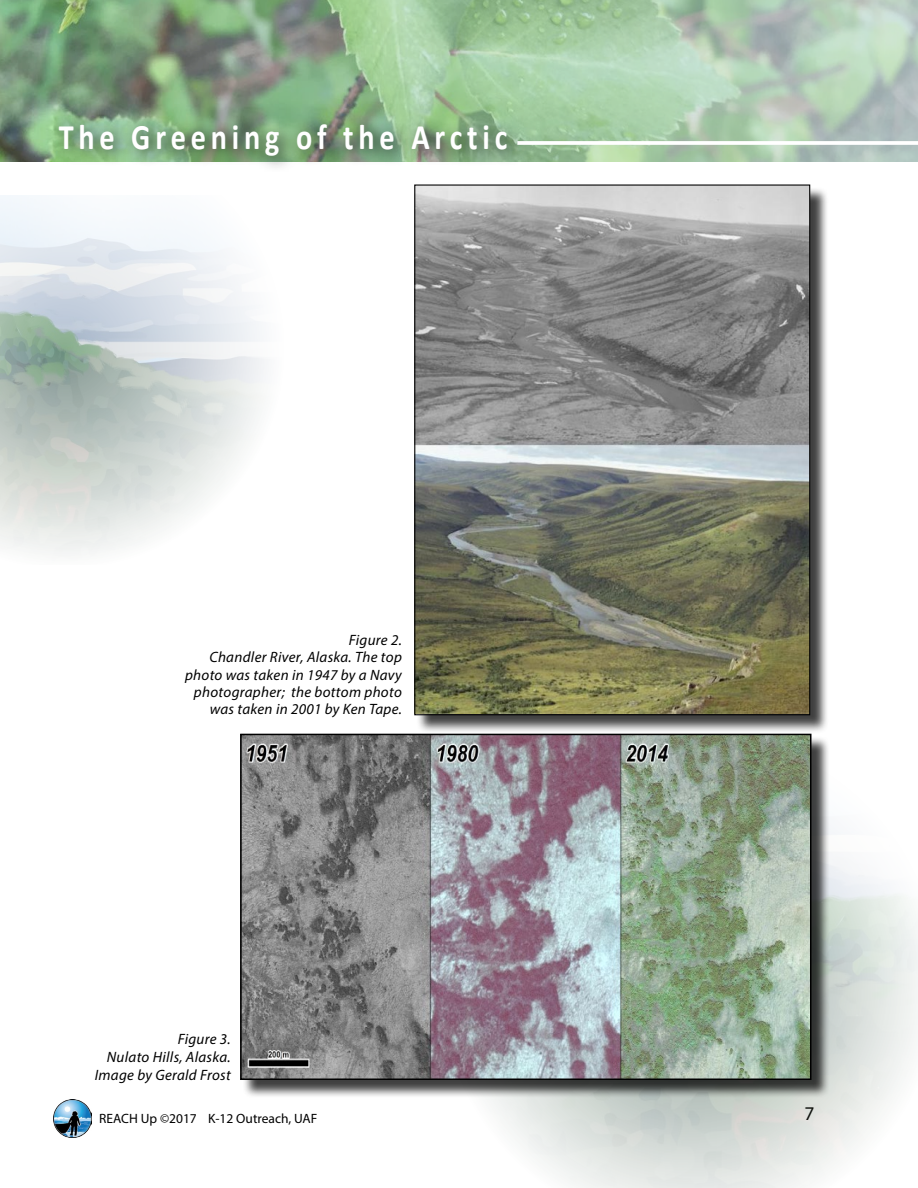
<style>
.page{position:relative;width:918px;height:1188px;background:#fff}
.page>*{position:absolute;margin:0;border:0;box-sizing:border-box;transform-origin:0 0}
.t1{font:700 36px "Calibri";letter-spacing:.16em;color:#fff;scale:.84 1}
.t2{font:19.5px "Myriad Pro";color:#000}
.t3{font:italic 15px/17.2px "Myriad Pro";letter-spacing:.02em;color:#000;text-align:right}
.t4{font:13.5px "Myriad Pro";color:#000}
</style>
<div class="page">
<img style="left:54px;top:1100px;width:38px;height:38px">
<svg style="left:0;top:0;width:918px;height:162px;background:#9bb99b"></svg>
<div style="left:49px;top:113px;width:477px;height:60px;background:#000;opacity:.75"></div>
<hr style="left:517px;top:141px;width:401px;height:4px;background:#fff">
<div style="left:416px;top:187px;width:413px;height:547px;background:#000;opacity:.75"></div>
<img style="left:416px;top:186px;width:392px;height:527px">
<div style="left:242px;top:736px;width:588px;height:363px;background:#000;opacity:.75"></div>
<img style="left:243px;top:737px;width:566px;height:340px">
<div style="left:240px;top:734px;width:572px;height:346px;border:2px solid #000"></div>
<div style="left:85px;top:1023px;width:157px;height:70px;background:#fff"></div>
<h1 class="t1" style="left:59px;top:114px;width:536px">The Greening of the Arctic</h1>
<p class="t3" style="left:185px;top:631px;width:218px">Figure 2.<br>Chandler River, Alaska. The top photo was taken in 1947 by a Navy photographer; the bottom photo was taken in 2001 by Ken Tape.</p>
<p class="t3" style="left:95px;top:1030px;width:138px;line-height:18px">Figure 3.<br>Nulato Hills, Alaska.<br>Image by Gerald Frost</p>
<p class="t4" style="left:99px;top:1110px;width:220px">REACH Up ©2017 K-12 Outreach, UAF</p>
<h2 class="t2" style="left:805px;top:1101px;width:12px">7</h2>
</div>
